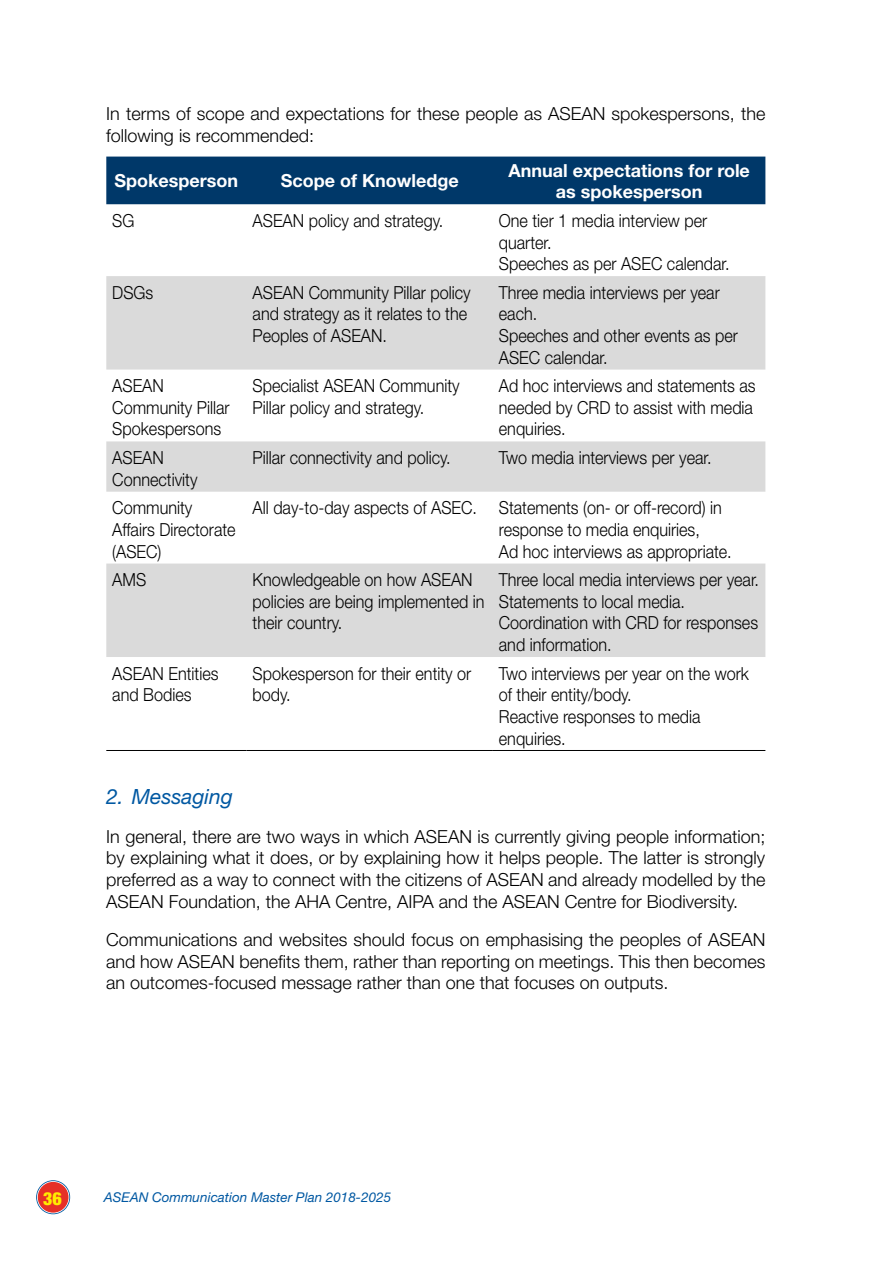
<style>
.page{position:relative;width:893px;height:1263px;background:#fff}
.page>*{position:absolute;margin:0;border:0;box-sizing:border-box;transform-origin:0 0}
.t1{font:italic 21px "Helvetica Neue";color:#0058a2}
.t2{font:300 18px/21.6px "Helvetica Neue";color:#000;scale:.9 1}
.t3{font:300 18px/21.6px "Helvetica Neue";color:#000;text-align:justify}
.t4{font:700 18px/21.6px "Helvetica Neue";color:#fff;text-align:center}
.t5{font:900 condensed 18px "Helvetica Neue";color:#ffed00}
.t6{font:italic 13.5px "Helvetica Neue";color:#0058a2}
</style>
<div class="page">
<svg style="left:36px;top:1180px;width:34px;height:34px"></svg>
<svg style="left:37px;top:1181px;width:32px;height:32px"></svg>
<div style="left:38px;top:1182px;width:31px;height:30px;background:#e63027;border-radius:50%"></div>
<div style="left:106px;top:157px;width:659px;height:47px;background:#003869"></div>
<svg style="left:106px;top:276px;width:659px;height:381px;fill:#dadada"></svg>
<hr style="left:106px;top:750px;width:141px;height:1px;background:#000">
<hr style="left:247px;top:750px;width:246px;height:1px;background:#000">
<hr style="left:493px;top:750px;width:272px;height:1px;background:#000">
<p class="t3" style="left:106px;top:103px;width:660px">In terms of scope and expectations for these people as ASEAN spokespersons, the following is recommended:</p>
<p class="t4" style="left:115px;top:170px;width:125px">Spokesperson</p>
<p class="t4" style="left:281px;top:170px;width:179px">Scope of Knowledge</p>
<p class="t4" style="left:508px;top:159px;width:243px">Annual expectations for role as spokesperson</p>
<p class="t2" style="left:112px;top:209px;width:26px">SG</p>
<p class="t2" style="left:253px;top:209px;width:213px">ASEAN policy and strategy.</p>
<p class="t2" style="left:499px;top:209px;width:258px">One tier 1 media interview per quarter.<br>Speeches as per ASEC calendar.</p>
<p class="t2" style="left:112px;top:281px;width:47px">DSGs</p>
<p class="t2" style="left:253px;top:281px;width:244px">ASEAN Community Pillar policy and strategy as it relates to the<br>Peoples of ASEAN.</p>
<p class="t2" style="left:499px;top:281px;width:267px">Three media interviews per year each.<br>Speeches and other events as per<br>ASEC calendar.</p>
<p class="t2" style="left:112px;top:375px;width:132px">ASEAN<br>Community Pillar<br>Spokespersons</p>
<p class="t2" style="left:253px;top:375px;width:232px">Specialist ASEAN Community<br>Pillar policy and strategy.</p>
<p class="t2" style="left:499px;top:375px;width:287px">Ad hoc interviews and statements as needed by CRD to assist with media enquiries.</p>
<p class="t2" style="left:112px;top:446px;width:96px">ASEAN<br>Connectivity</p>
<p class="t2" style="left:253px;top:446px;width:222px">Pillar connectivity and policy.</p>
<p class="t2" style="left:499px;top:446px;width:238px">Two media interviews per year.</p>
<p class="t2" style="left:112px;top:497px;width:139px">Community<br>Affairs Directorate (ASEC)</p>
<p class="t2" style="left:499px;top:497px;width:260px;text-indent:-246px">All day-to-day aspects of ASEC. Statements (on- or off-record) in response to media enquiries,<br>Ad hoc interviews as appropriate.</p>
<p class="t2" style="left:112px;top:569px;width:39px">AMS</p>
<p class="t2" style="left:253px;top:569px;width:259px">Knowledgeable on how ASEAN policies are being implemented in their country.</p>
<p class="t2" style="left:499px;top:569px;width:291px">Three local media interviews per year.<br>Statements to local media.<br>Coordination with CRD for responses and information.</p>
<p class="t2" style="left:112px;top:662px;width:120px">ASEAN Entities and Bodies</p>
<p class="t2" style="left:253px;top:662px;width:245px">Spokesperson for their entity or body.</p>
<p class="t2" style="left:499px;top:662px;width:279px">Two interviews per year on the work of their entity/body.<br>Reactive responses to media enquiries.</p>
<p class="t1" style="left:106px;top:784px;width:128px">2. Messaging</p>
<p class="t3" style="left:106px;top:825px;width:661px">In general, there are two ways in which ASEAN is currently giving people information; by explaining what it does, or by explaining how it helps people. The latter is strongly preferred as a way to connect with the citizens of ASEAN and already modelled by the ASEAN Foundation, the AHA Centre, AIPA and the ASEAN Centre for Biodiversity.</p>
<p class="t3" style="left:106px;top:928px;width:661px">Communications and websites should focus on emphasising the peoples of ASEAN and how ASEAN benefits them, rather than reporting on meetings. This then becomes an outcomes-focused message rather than one that focuses on outputs.</p>
<p class="t5" style="left:43px;top:1187px;width:20px">36</p>
<p class="t6" style="left:104px;top:1189px;width:289px">ASEAN Communication Master Plan 2018-2025</p>
</div>
